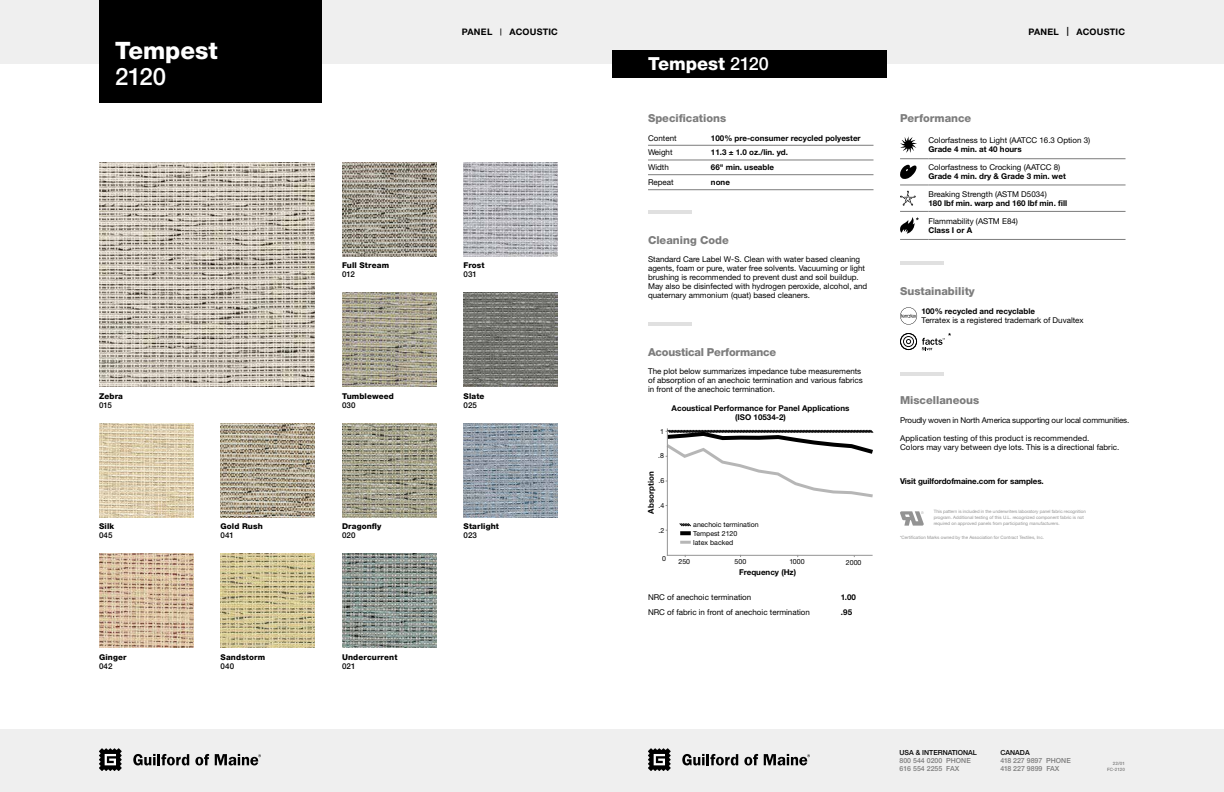
<style>
.page{position:relative;width:1224px;height:792px;background:#fff}
.page>*{position:absolute;margin:0;border:0;box-sizing:border-box;transform-origin:0 0}
.t1{font:800 24px "Helvetica Neue LT Std";color:#fff}
.t2{font:500 24px "Helvetica Neue LT Std";color:#fff}
.t3{font:800 18px "Helvetica Neue LT Std";color:#fff}
.t4{font:800 11px "Helvetica Neue LT Std";color:#7c7c7c}
.t5{font:800 11px "Helvetica Neue LT Std";letter-spacing:-.02em;color:#7c7c7c}
.t6{font:700 9px "Helvetica Neue LT Std";letter-spacing:.025em;color:#000}
.t7{font:8px/9px "Helvetica Neue LT Std";color:#000}
.t8{font:700 8px/9px "Helvetica Neue LT Std";color:#000;text-align:center}
.t9{font:800 8px "Helvetica Neue LT Std";letter-spacing:.02em;color:#000}
.t10{font:500 8px "Helvetica Neue LT Std";letter-spacing:.01em;color:#000}
.t11{font:7px/9px "Helvetica Neue LT Std";color:#000}
.t12{font:500 7px/8px "Helvetica Neue LT Std";color:#7c7c7c}
.t13{font:500 7px "Helvetica Neue LT Std";color:#000}
.t14{font:4.5px/6px "Helvetica Neue LT Std";color:#939393}
.t15{font:500 4.5px/6px "Helvetica Neue LT Std";letter-spacing:.015em;color:#7c7c7c;text-align:right}
.s1{font-size:7px}
.s2{font-weight:500}
</style>
<div class="page">
<div style="left:0;top:0;width:1224px;height:63px;background:#efefef"></div>
<div style="left:0;top:729px;width:1224px;height:63px;background:#efefef"></div>
<svg style="left:133px;top:754px;width:56px;height:11px"></svg>
<svg style="left:195px;top:754px;width:14px;height:11px"></svg>
<svg style="left:215px;top:754px;width:46px;height:11px"></svg>
<svg style="left:99px;top:748px;width:23px;height:23px"></svg>
<div style="left:612px;top:50px;width:274px;height:28px;background:#000"></div>
<svg style="left:682px;top:754px;width:56px;height:11px"></svg>
<svg style="left:744px;top:754px;width:14px;height:11px"></svg>
<svg style="left:764px;top:754px;width:46px;height:11px"></svg>
<svg style="left:648px;top:748px;width:23px;height:23px"></svg>
<hr style="left:648px;top:145px;width:63px;height:1px;background:#7c7c7c">
<hr style="left:711px;top:145px;width:163px;height:1px;background:#7c7c7c">
<hr style="left:648px;top:160px;width:63px;height:1px;background:#7c7c7c">
<hr style="left:711px;top:160px;width:163px;height:1px;background:#7c7c7c">
<hr style="left:648px;top:175px;width:63px;height:1px;background:#7c7c7c">
<hr style="left:711px;top:175px;width:163px;height:1px;background:#7c7c7c">
<hr style="left:648px;top:190px;width:63px;height:1px;background:#7c7c7c">
<hr style="left:711px;top:190px;width:163px;height:1px;background:#7c7c7c">
<hr style="left:929px;top:159px;width:197px;height:1px;background:#7c7c7c">
<hr style="left:929px;top:185px;width:197px;height:1px;background:#7c7c7c">
<hr style="left:929px;top:211px;width:197px;height:1px;background:#7c7c7c">
<hr style="left:929px;top:239px;width:197px;height:1px;background:#7c7c7c">
<svg style="left:900px;top:136px;width:17px;height:17px"></svg>
<svg style="left:900px;top:159px;width:29px;height:81px"></svg>
<svg style="left:900px;top:511px;width:24px;height:15px"></svg>
<hr style="left:648px;top:211px;width:43px;height:3px;background:#e0e0e0">
<hr style="left:648px;top:322px;width:43px;height:3px;background:#e0e0e0">
<hr style="left:900px;top:261px;width:43px;height:4px;background:#e0e0e0">
<hr style="left:900px;top:372px;width:43px;height:4px;background:#e0e0e0">
<div style="left:99px;top:0;width:223px;height:103px;background:#000"></div>
<svg style="left:900px;top:307px;width:17px;height:18px"></svg>
<svg style="left:900px;top:333px;width:51px;height:17px"></svg>
<hr style="left:667px;top:428px;width:1px;height:128px;background:#939393">
<hr style="left:667px;top:555px;width:206px;height:1px;background:#939393">
<svg style="left:680px;top:531px;width:11px;height:4px"></svg>
<svg style="left:679px;top:523px;width:12px;height:4px"></svg>
<svg style="left:680px;top:541px;width:11px;height:3px"></svg>
<svg style="left:665px;top:429px;width:209px;height:70px"></svg>
<img style="left:99px;top:162px;width:216px;height:225px">
<img style="left:99px;top:423px;width:95px;height:95px">
<img style="left:99px;top:554px;width:95px;height:94px">
<img style="left:220px;top:423px;width:95px;height:95px">
<img style="left:220px;top:554px;width:95px;height:94px">
<img style="left:342px;top:162px;width:94px;height:94px">
<img style="left:342px;top:292px;width:94px;height:95px">
<img style="left:342px;top:423px;width:94px;height:95px">
<img style="left:342px;top:554px;width:94px;height:94px">
<img style="left:464px;top:162px;width:94px;height:94px">
<img style="left:464px;top:292px;width:94px;height:95px">
<img style="left:464px;top:423px;width:94px;height:95px">
<p class="t6" style="left:462px;top:26px;width:98px">PANEL <span class="s1">|</span> ACOUSTIC</p>
<p class="t6" style="left:1028px;top:26px;width:98px">PANEL | ACOUSTIC</p>
<h1 class="t1" style="left:115px;top:36px;width:104px">Tempest</h1>
<h1 class="t2" style="left:115px;top:62px;width:53px">2120</h1>
<h2 class="t3" style="left:648px;top:53px;width:122px">Tempest <span class="s2">2120</span></h2>
<h3 class="t4" style="left:648px;top:112px;width:80px">Specifications</h3>
<p class="t7" style="left:648px;top:133px;width:30px">Content</p>
<p class="t8" style="left:711px;top:133px;width:151px">100% pre-consumer recycled polyester</p>
<p class="t7" style="left:648px;top:148px;width:26px">Weight</p>
<p class="t8" style="left:711px;top:148px;width:78px">11.3 ± 1.0 oz./lin. yd.</p>
<p class="t7" style="left:648px;top:163px;width:22px">Width</p>
<p class="t8" style="left:711px;top:163px;width:65px">66" min. useable</p>
<p class="t7" style="left:648px;top:177px;width:27px">Repeat</p>
<p class="t8" style="left:711px;top:177px;width:20px">none</p>
<h3 class="t4" style="left:900px;top:112px;width:73px">Performance</h3>
<p class="t7" style="left:929px;top:136px;width:163px">Colorfastness to Light (AATCC 16.3 Option 3)</p>
<p class="t8" style="left:929px;top:144px;width:95px">Grade 4 min. at 40 hours</p>
<p class="t7" style="left:929px;top:163px;width:133px">Colorfastness to Crocking (AATCC 8)</p>
<p class="t8" style="left:929px;top:172px;width:139px">Grade 4 min. dry &amp; Grade 3 min. wet</p>
<p class="t7" style="left:929px;top:189px;width:120px">Breaking Strength (ASTM D5034)</p>
<p class="t8" style="left:929px;top:198px;width:140px">180 lbf min. warp and 160 lbf min. fill</p>
<p class="t7" style="left:929px;top:216px;width:91px">Flammability (ASTM E84)</p>
<p class="t8" style="left:929px;top:225px;width:45px">Class I or A</p>
<h3 class="t4" style="left:648px;top:233px;width:82px">Cleaning Code</h3>
<p class="t9" style="left:342px;top:261px;width:49px">Full Stream</p>
<p class="t10" style="left:342px;top:270px;width:14px">012</p>
<p class="t9" style="left:464px;top:261px;width:23px">Frost</p>
<p class="t10" style="left:464px;top:270px;width:15px">031</p>
<p class="t7" style="left:648px;top:255px;width:221px">Standard Care Label W-S. Clean with water based cleaning agents, foam or pure, water free solvents. Vacuuming or light brushing is recommended to prevent dust and soil buildup.<br>May also be disinfected with hydrogen peroxide, alcohol, and quaternary ammonium (quat) based cleaners.</p>
<h3 class="t4" style="left:900px;top:284px;width:76px">Sustainability</h3>
<p class="t8" style="left:922px;top:307px;width:115px">100% recycled and recyclable</p>
<p class="t7" style="left:922px;top:316px;width:164px">Terratex is a registered trademark of Duvaltex</p>
<h3 class="t5" style="left:648px;top:345px;width:130px">Acoustical Performance</h3>
<p class="t9" style="left:99px;top:391px;width:26px">Zebra</p>
<p class="t10" style="left:99px;top:400px;width:15px">015</p>
<p class="t9" style="left:99px;top:522px;width:17px">Silk</p>
<p class="t10" style="left:99px;top:531px;width:15px">045</p>
<p class="t9" style="left:221px;top:522px;width:44px">Gold Rush</p>
<p class="t10" style="left:221px;top:531px;width:15px">041</p>
<p class="t9" style="left:342px;top:391px;width:53px">Tumbleweed</p>
<p class="t10" style="left:342px;top:400px;width:15px">030</p>
<p class="t9" style="left:342px;top:522px;width:41px">Dragonfly</p>
<p class="t10" style="left:342px;top:531px;width:15px">020</p>
<p class="t9" style="left:464px;top:391px;width:22px">Slate</p>
<p class="t10" style="left:464px;top:400px;width:15px">025</p>
<p class="t9" style="left:464px;top:522px;width:37px">Starlight</p>
<p class="t10" style="left:464px;top:531px;width:15px">023</p>
<p class="t7" style="left:648px;top:367px;width:216px">The plot below summarizes impedance tube measurements of absorption of an anechoic termination and various fabrics in front of the anechoic termination.</p>
<p class="t11" style="left:660px;top:426px;width:5px">1</p>
<p class="t8" style="left:672px;top:403px;width:179px">Acoustical Performance for Panel Applications (ISO 10534-2)</p>
<p class="t11" style="left:658px;top:451px;width:7px">.8</p>
<p class="t11" style="left:658px;top:476px;width:7px">.6</p>
<p class="t11" style="left:658px;top:501px;width:7px">.4</p>
<p class="t11" style="left:658px;top:526px;width:7px">.2</p>
<p class="t11" style="left:662px;top:554px;width:5px">0</p>
<p class="t8" style="left:646px;top:514px;width:44px;rotate:-90deg">Absorption</p>
<p class="t11" style="left:693px;top:520px;width:67px">anechoic termination<br>Tempest 2120<br>latex backed</p>
<p class="t11" style="left:678px;top:557px;width:13px">250</p>
<p class="t11" style="left:735px;top:557px;width:13px">500</p>
<p class="t11" style="left:790px;top:557px;width:17px">1000</p>
<p class="t11" style="left:846px;top:557px;width:17px">2000</p>
<h3 class="t4" style="left:900px;top:394px;width:81px">Miscellaneous</h3>
<p class="t7" style="left:900px;top:416px;width:231px">Proudly woven in North America supporting our local communities.</p>
<p class="t7" style="left:900px;top:434px;width:221px">Application testing of this product is recommended.<br>Colors may vary between dye lots. This is a directional fabric.</p>
<p class="t8" style="left:900px;top:476px;width:145px">Visit guilfordofmaine.com for samples.</p>
<p class="t14" style="left:934px;top:508px;width:154px">This pattern is included in the underwriters laboratory panel fabric recognition program. Additional testing of this U.L. recognized component fabric is not required on approved panels from participating manufacturers.</p>
<p class="t14" style="left:900px;top:534px;width:146px">*Certification Marks owned by the Association for Contract Textiles, Inc.</p>
<p class="t8" style="left:739px;top:568px;width:59px">Frequency (Hz)</p>
<p class="t7" style="left:648px;top:592px;width:105px">NRC of anechoic termination</p>
<p class="t8" style="left:841px;top:592px;width:17px">1.00</p>
<p class="t7" style="left:648px;top:607px;width:163px">NRC of fabric in front of anechoic termination</p>
<p class="t8" style="left:841px;top:607px;width:13px">.95</p>
<p class="t9" style="left:99px;top:652px;width:29px">Ginger</p>
<p class="t10" style="left:99px;top:661px;width:15px">042</p>
<p class="t9" style="left:221px;top:652px;width:46px">Sandstorm</p>
<p class="t10" style="left:221px;top:661px;width:15px">040</p>
<p class="t9" style="left:342px;top:652px;width:57px">Undercurrent</p>
<p class="t10" style="left:342px;top:661px;width:15px">021</p>
<p class="t13" style="left:900px;top:748px;width:79px">USA &amp; INTERNATIONAL</p>
<p class="t12" style="left:900px;top:757px;width:73px">800 544 0200 PHONE<br>616 554 2255 FAX</p>
<p class="t13" style="left:1001px;top:748px;width:31px">CANADA</p>
<p class="t12" style="left:1001px;top:757px;width:72px">418 227 9897 PHONE<br>418 227 9899 FAX</p>
<p class="t15" style="left:1107px;top:760px;width:19px">22/01<br>FC-2120</p>
</div>
